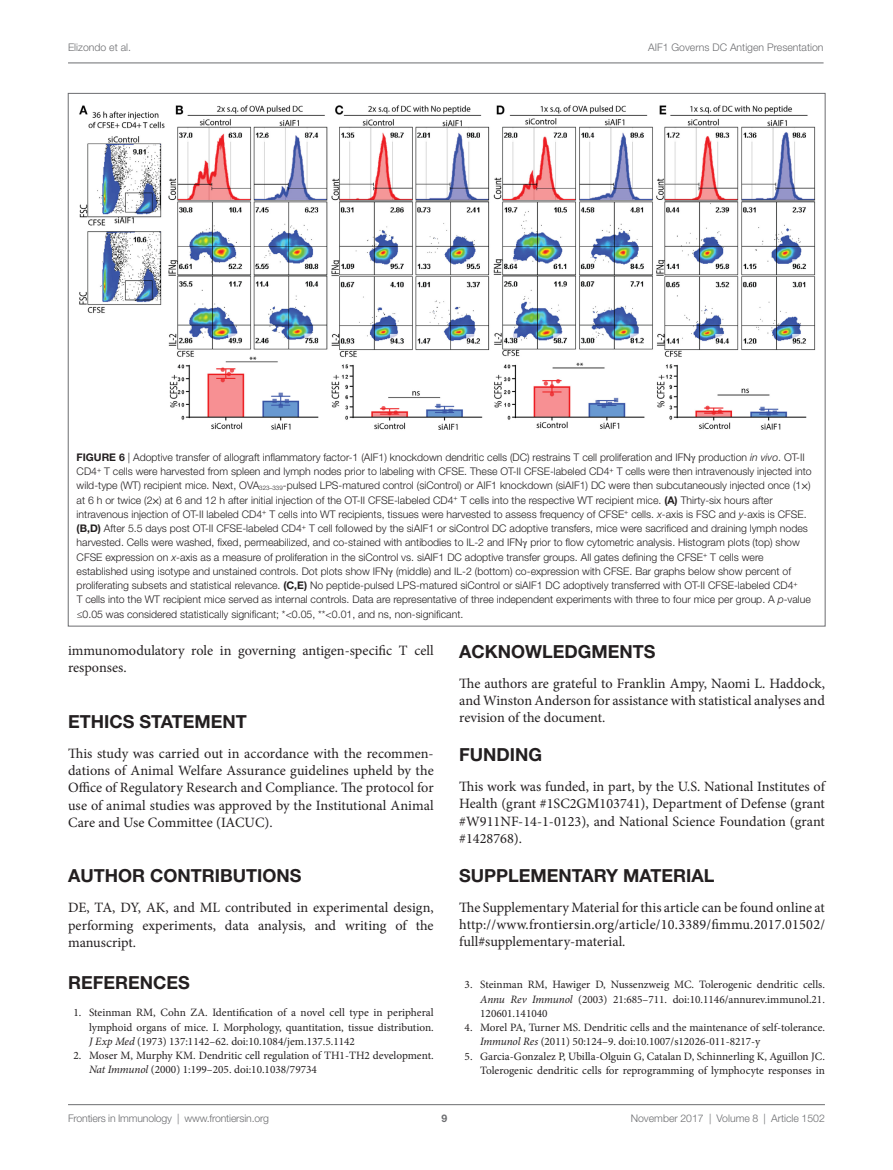
<style>
.page{position:relative;width:893px;height:1170px;background:#fff}
.page>*{position:absolute;margin:0;border:0;box-sizing:border-box;transform-origin:0 0}
.t1{font:700 18px "Helvetica Neue LT Std";color:#231f20}
.t2{font:14.25px/17.2px "Minion Pro";color:#231f20;text-align:justify}
.t3{font:11.25px/14.2px "Minion Pro";color:#231f20;text-align:justify}
.t4{font:300 10.5px/14.2px "Helvetica Neue LT Std";color:#231f20}
.t5{font:300 10.5px "Helvetica Neue LT Std";color:#6c6d70}
.t6{font:700 10.5px "Helvetica Neue LT Std";color:#6c6d70}
.s1{font-weight:700}
.s2{font-family:"STIX General";font-weight:400}
.s3{font-style:italic}
</style>
<div class="page">
<img style="left:79px;top:105px;width:736px;height:325px">
<hr style="left:68px;top:1104px;width:757px;height:1px;background:#6c6d70">
<hr style="left:68px;top:63px;width:755px;height:1px;background:#6c6d70">
<p class="t5" style="left:68px;top:41px;width:65px">Elizondo et al.</p>
<p class="t5" style="left:648px;top:41px;width:177px">AIF1 Governs DC Antigen Presentation</p>
<p class="t4" style="left:77px;top:449px;width:737px"><span class="s1">FIGURE 6</span> | Adoptive transfer of allograft inflammatory factor-1 (AIF1) knockdown dendritic cells (DC) restrains T cell proliferation and IFN<span class="s2">γ</span> production <span class="s3">in vivo</span>. OT-II CD4<sup>+</sup> T cells were harvested from spleen and lymph nodes prior to labeling with CFSE. These OT-II CFSE-labeled CD4<sup>+</sup> T cells were then intravenously injected into wild-type (WT) recipient mice. Next, OVA<sub>323–339</sub>-pulsed LPS-matured control (siControl) or AIF1 knockdown (siAIF1) DC were then subcutaneously injected once (1<span class="s2">×</span>) at 6 h or twice (2<span class="s2">×</span>) at 6 and 12 h after initial injection of the OT-II CFSE-labeled CD4<sup>+</sup> T cells into the respective WT recipient mice. <span class="s1">(A)</span> Thirty-six hours after intravenous injection of OT-II labeled CD4<sup>+</sup> T cells into WT recipients, tissues were harvested to assess frequency of CFSE<sup>+</sup> cells. <span class="s3">x</span>-axis is FSC and <span class="s3">y</span>-axis is CFSE. <span class="s1">(B,D)</span> After 5.5 days post OT-II CFSE-labeled CD4<sup>+</sup> T cell followed by the siAIF1 or siControl DC adoptive transfers, mice were sacrificed and draining lymph nodes harvested. Cells were washed, fixed, permeabilized, and co-stained with antibodies to IL-2 and IFN<span class="s2">γ</span> prior to flow cytometric analysis. Histogram plots (top) show CFSE expression on <span class="s3">x</span>-axis as a measure of proliferation in the siControl vs. siAIF1 DC adoptive transfer groups. All gates defining the CFSE<sup>+</sup> T cells were established using isotype and unstained controls. Dot plots show IFN<span class="s2">γ</span> (middle) and IL-2 (bottom) co-expression with CFSE. Bar graphs below show percent of proliferating subsets and statistical relevance. <span class="s1">(C,E)</span> No peptide-pulsed LPS-matured siControl or siAIF1 DC adoptively transferred with OT-II CFSE-labeled CD4<sup>+<br></sup>T cells into the WT recipient mice served as internal controls. Data are representative of three independent experiments with three to four mice per group. A <span class="s3">p</span>-value ≤0.05 was considered statistically significant; *&lt;0.05, **&lt;0.01, and ns, non-significant.</p>
<h2 class="t2" style="left:68px;top:642px;width:367px">immunomodulatory role in governing antigen-specific T cell responses.</h2>
<h1 class="t1" style="left:68px;top:710px;width:35px">ETHICS</h1>
<h1 class="t1" style="left:139px;top:710px;width:109px">STATEMENT</h1>
<p class="t2" style="left:68px;top:744px;width:367px">This study was carried out in accordance with the recommen&shy;dations of Animal Welfare Assurance guidelines upheld by the Office of Regulatory Research and Compliance. The protocol for use of animal studies was approved by the Institutional Animal Care and Use Committee (IACUC).</p>
<h1 class="t1" style="left:68px;top:864px;width:221px">AUTHOR CONTRI BUTIONS</h1>
<h2 class="t2" style="left:68px;top:899px;width:367px">DE, TA, DY, AK, and ML contributed in experimental design, performing experiments, data analysis, and writing of the manuscript.</h2>
<h1 class="t1" style="left:68px;top:971px;width:49px">REFERENCES</h1>
<p class="t3" style="left:89px;top:1005px;width:346px;text-indent:-16px">1. Steinman RM, Cohn ZA. Identification of a novel cell type in peripheral lymphoid organs of mice. I. Morphology, quantitation, tissue distribution.<br><span class="s3">J Exp Med</span> (1973) 137:1142–62. doi:10.1084/jem.137.5.1142</p>
<p class="t3" style="left:89px;top:1048px;width:346px;text-indent:-16px">2. Moser M, Murphy KM. Dendritic cell regulation of TH1-TH2 development.<br><span class="s3">Nat Immunol</span> (2000) 1:199–205. doi:10.1038/79734</p>
<h1 class="t1" style="left:459px;top:640px;width:197px">ACKNOWLEDGMENTS</h1>
<h2 class="t2" style="left:459px;top:674px;width:367px">The authors are grateful to Franklin Ampy, Naomi L. Haddock, and Winston Anderson for assistance with statistical analyses and revision of the document.</h2>
<h1 class="t1" style="left:459px;top:743px;width:62px">FUNDING</h1>
<h2 class="t2" style="left:459px;top:778px;width:367px">This work was funded, in part, by the U.S. National Institutes of Health (grant #1SC2GM103741), Department of Defense (grant #W911NF-14-1-0123), and National Science Foundation (grant #1428768).</h2>
<h1 class="t1" style="left:459px;top:864px;width:214px">SUPPLEMENTARY MATERIAL</h1>
<h2 class="t2" style="left:459px;top:898px;width:367px">The Supplementary Material for this article can be found online at http://www.frontiersin.org/article/10.3389/fimmu.2017.01502/ full#supplementary-material.</h2>
<p class="t3" style="left:480px;top:977px;width:346px;text-indent:-16px">3. Steinman RM, Hawiger D, Nussenzweig MC. Tolerogenic dendritic cells.<br><span class="s3">Annu Rev Immunol</span> (2003) 21:685–711. doi:10.1146/annurev.immunol.21.<br>120601.141040</p>
<p class="t3" style="left:480px;top:1020px;width:346px;text-indent:-16px">4. Morel PA, Turner MS. Dendritic cells and the maintenance of self-tolerance.<br><span class="s3">Immunol Res</span> (2011) 50:124–9. doi:10.1007/s12026-011-8217-y</p>
<p class="t3" style="left:465px;top:1048px;width:362px;text-align:right">5. Garcia-Gonzalez P, Ubilla-Olguin G, Catalan D, Schinnerling K, Aguillon JC.<br>Tolerogenic dendritic cells for reprogramming of lymphocyte responses in</p>
<p class="t5" style="left:68px;top:1111px;width:203px">Frontiers in Immunology | www.frontiersin.org</p>
<p class="t5" style="left:631px;top:1111px;width:196px">November 2017 | Volume 8 | Article 1502</p>
<p class="t6" style="left:441px;top:1111px;width:7px">9</p>
</div>
